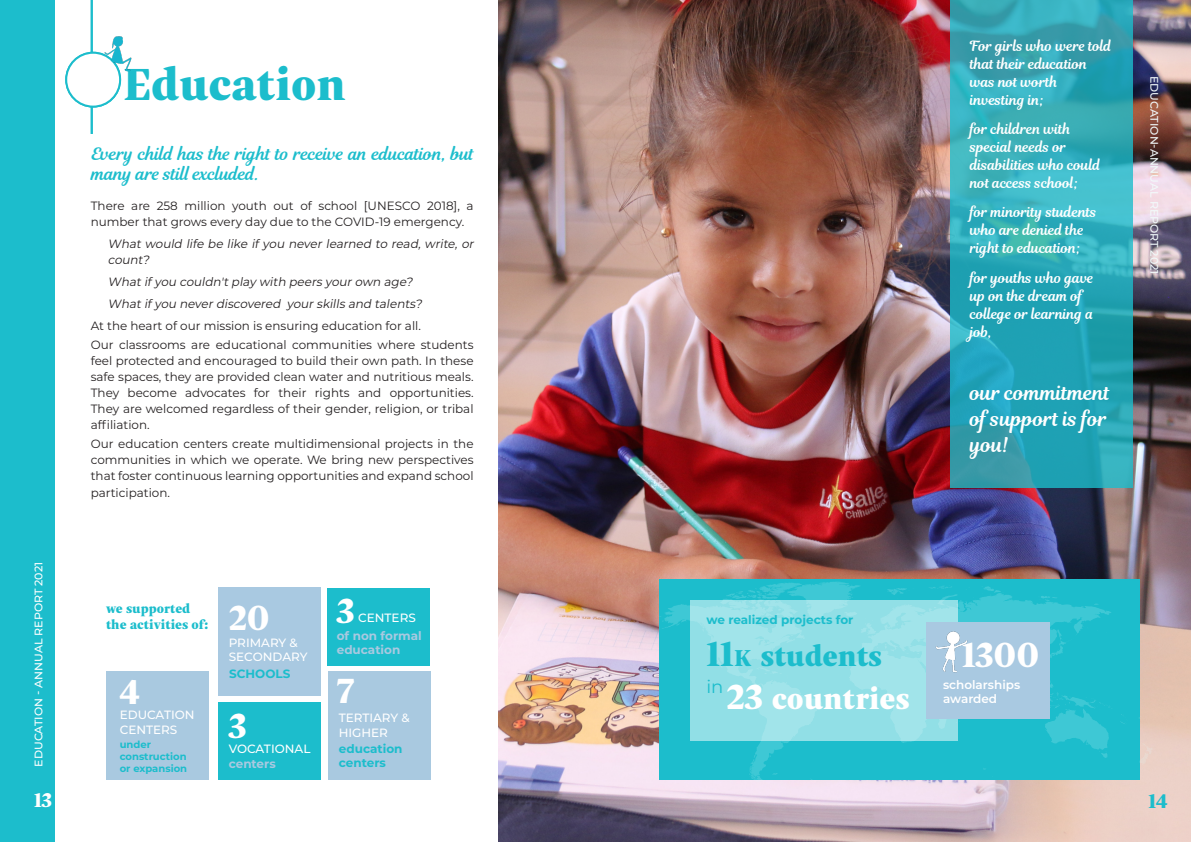
<style>
.page{position:relative;width:1191px;height:842px;background:#fff}
.page>*{position:absolute;margin:0;border:0;box-sizing:border-box;transform-origin:0 0}
.t1{font:900 45px "Indivisa Text Serif";color:#1cbdcc}
.t2{font:900 35px "Indivisa Text Serif";color:#fff}
.t3{font:900 30px "Indivisa Text Serif";color:#fff}
.t4{font:900 29px "Indivisa Text Serif";color:#1cbdcc}
.t5{font:20px/26px "Magnolia Script";color:#fff}
.Stile_di_paragrafo_1{font:900 20px "Indivisa Text Serif";color:#fff}
.Stile_di_paragrafo_1-2{font:900 20px "Indivisa Text Serif";color:#1cbdcc}
.t6{font:18px "Montserrat";color:#1cbdcc}
.t7{font:17px/20px "Magnolia Script";color:#1cbdcc}
.t8{font:14px/18px "Magnolia Script";color:#fff}
.t9{font:900 13px "Indivisa Text Serif";color:#1cbdcc}
.t10{font:12px/16px "Montserrat";color:#231f20;text-align:justify}
.t11{font:italic 12px/16px "Montserrat";letter-spacing:-.015em;color:#231f20}
.t12{font:500 12px/14.4px "Montserrat";color:#fff}
.t13{font:700 12px/14.4px "Montserrat";color:#1cbdcc}
.t14{font:700 12px/14.4px "Montserrat";color:#a9c9e0}
.t15{font:600 12px "Montserrat";color:#fff}
.Content{font:500 11px "Montserrat";color:#fff}
.Content-2{font:500 11px "Montserrat";color:#f2fafb}
.t16{font:700 10px/12px "Montserrat";color:#1cbdcc}
.s1{font-size:35px}
.s2{font-size:23px}
</style>
<div class="page">
<img style="left:498px;top:0;width:693px;height:842px">
<div style="left:0;top:0;width:55px;height:842px;background:#1cbdcc"></div>
<svg style="left:950px;top:0;width:182px;height:488px"></svg>
<svg style="left:643px;top:582px;width:509px;height:207px;fill:#1cbdcc"></svg>
<div style="left:690px;top:600px;width:268px;height:141px;background:linear-gradient(to right,#96e1e7,#99e1e8)"></div>
<div style="left:218px;top:588px;width:103px;height:108px;background:#a9c9e1"></div>
<hr style="left:91px;top:0;width:2px;height:134px;background:#1cbdcc">
<div style="left:66px;top:53px;width:54px;height:54px;background:#fff;border-radius:50%"></div>
<div style="left:65px;top:52px;width:56px;height:56px;border:2px solid #1cbdcc;border-radius:50%"></div>
<img style="left:99px;top:36px;width:33px;height:38px">
<div style="left:327px;top:588px;width:103px;height:77px;background:#1cbdcc"></div>
<div style="left:926px;top:622px;width:123px;height:97px;background:#a9c9e1"></div>
<img style="left:935px;top:631px;width:33px;height:42px">
<div style="left:218px;top:703px;width:103px;height:77px;background:#1cbdcc"></div>
<div style="left:328px;top:672px;width:103px;height:108px;background:#a9c9e0"></div>
<div style="left:106px;top:672px;width:103px;height:108px;background:#a9c9e0"></div>
<p class="Content" style="left:31px;top:767px;width:206px;rotate:-90deg">EDUCATION - ANNUAL REPORT 2021</p>
<p class="Stile_di_paragrafo_1" style="left:34px;top:783px;width:20px">13</p>
<p class="t1" style="left:123px;top:46px;width:224px">Education</p>
<p class="t7" style="left:91px;top:143px;width:384px">Every child has the r ight to r eceive an education , but many ar e s tillexcluded.</p>
<p class="t10" style="left:91px;top:197px;width:384px">There are 258 million youth out of school [UNESCO 2018], a number that grows every day due to the COVID-19 emergency.</p>
<p class="t11" style="left:108px;top:235px;width:370px">What would life be like if you never learned to read, write, or count?</p>
<p class="t11" style="left:108px;top:273px;width:309px">Whatifyou couldn'tplay with peers yourown age?</p>
<p class="t11" style="left:108px;top:295px;width:318px">Whatifyou neverdiscovered yourskills and talents?</p>
<p class="t10" style="left:91px;top:317px;width:332px">At the heart of our mission is ensuring education for all.</p>
<p class="t10" style="left:91px;top:336px;width:384px">Our classrooms are educational communities where students feel protected and encouraged to build their own path. In these safe spaces, they are provided clean water and nutritious meals.<br>They become advocates for their rights and opportunities.<br>They are welcomed regardless of their gender, religion, or tribal affiliation.</p>
<p class="t10" style="left:91px;top:435px;width:384px;line-height:16.3px">Our education centers create multidimensional projects in the communities in which we operate. We bring new perspectives that foster continuous learning opportunities and expand school participation.</p>
<p class="t9" style="left:106px;top:597px;width:86px">we supported</p>
<p class="t9" style="left:106px;top:613px;width:104px">the activities of:</p>
<p class="t2" style="left:120px;top:662px;width:22px">4</p>
<p class="t12" style="left:120px;top:707px;width:76px">EDUCATION<br>CENTERS</p>
<p class="t16" style="left:120px;top:737px;width:33px">under</p>
<p class="t16" style="left:120px;top:749px;width:69px">construction or expansion</p>
<p class="t2" style="left:229px;top:588px;width:42px">20</p>
<p class="t13" style="left:229px;top:666px;width:63px">SCHOOLS</p>
<p class="t12" style="left:229px;top:635px;width:71px">PRIMARY &amp;</p>
<p class="t12" style="left:229px;top:649px;width:80px">SECONDARY</p>
<p class="t2" style="left:229px;top:696px;width:19px">3</p>
<p class="t14" style="left:229px;top:756px;width:48px">centers</p>
<p class="t12" style="left:229px;top:741px;width:83px">VOCATIONAL</p>
<p class="t2" style="left:337px;top:581px;width:19px">3</p>
<p class="t14" style="left:337px;top:628px;width:86px">of non formal education</p>
<p class="t12" style="left:358px;top:610px;width:59px">CENTERS</p>
<p class="t2" style="left:337px;top:661px;width:19px">7</p>
<p class="t12" style="left:339px;top:710px;width:73px">TERTIARY &amp;<br>HIGHER</p>
<p class="t13" style="left:339px;top:741px;width:65px">education centers</p>
<p class="t8" style="left:970px;top:37px;width:143px">For girls who were told that their education was not worth investing in;</p>
<p class="t8" style="left:970px;top:120px;width:132px">for children with special needs or disabilities who could not access school;</p>
<p class="t8" style="left:970px;top:203px;width:128px">for minority students who are denied the right to education;</p>
<p class="t8" style="left:970px;top:269px;width:125px">for youths who gave up on the dream of college or learning a job,</p>
<p class="t5" style="left:970px;top:380px;width:141px">our commitment of support is for you!</p>
<p class="Content-2" style="left:1162px;top:76px;width:200px;rotate:90deg">EDUCATION-ANNUAL REPORT 2021</p>
<p class="t13" style="left:706px;top:612px;width:149px">we realized projects for</p>
<p class="t4" style="left:706px;top:632px;width:177px"><span class="s1">11</span><span class="s2">K</span> students</p>
<p class="t6" style="left:706px;top:675px;width:19px">in</p>
<p class="t3" style="left:726px;top:673px;width:185px"><span class="s1">23</span> countries</p>
<p class="t2" style="left:962px;top:625px;width:78px">1300</p>
<p class="t15" style="left:943px;top:676px;width:79px">scholarships</p>
<p class="t15" style="left:943px;top:690px;width:56px">awarded</p>
<p class="Stile_di_paragrafo_1-2" style="left:1148px;top:784px;width:21px">14</p>
</div>
